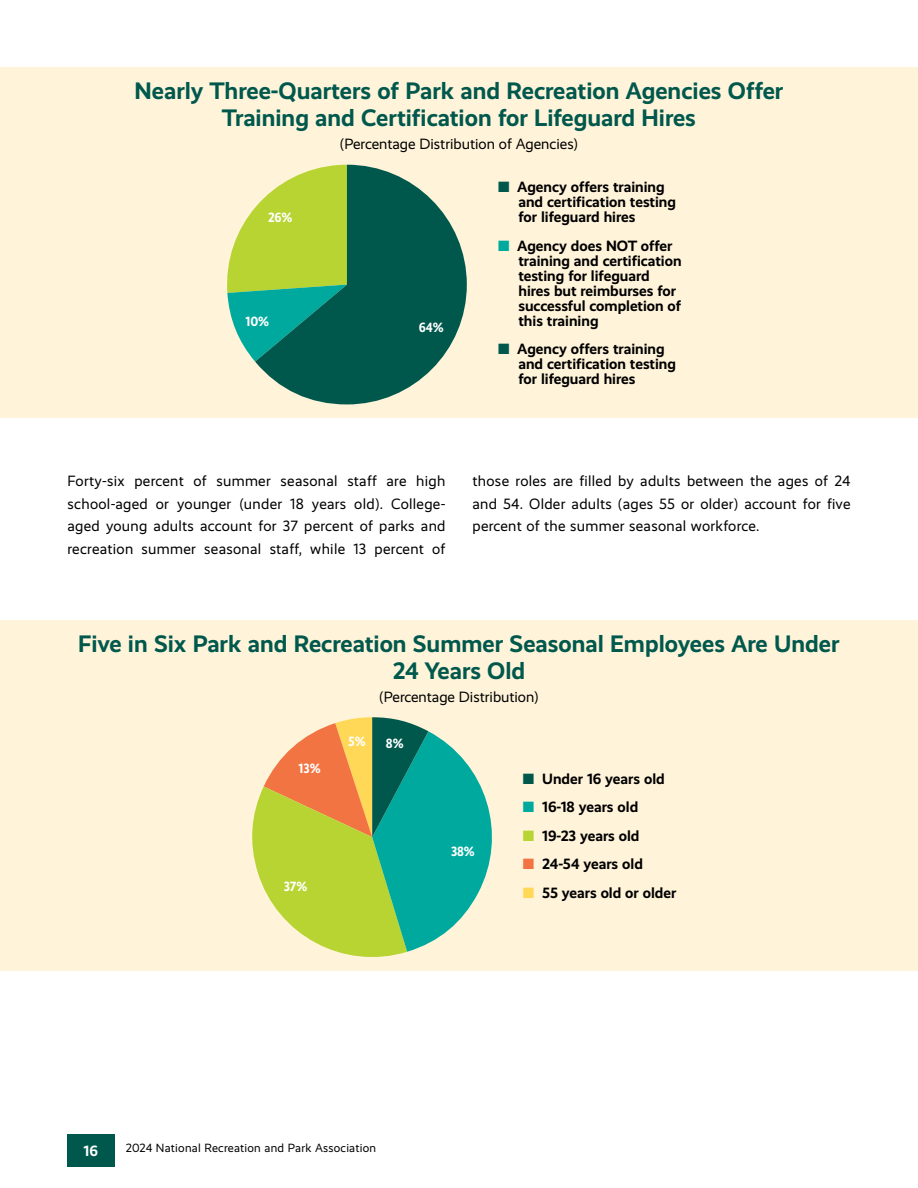
<style>
.page{position:relative;width:918px;height:1188px;background:#fff}
.page>*{position:absolute;margin:0;border:0;box-sizing:border-box;transform-origin:0 0}
.t1{font:700 24px/27px "Realist";color:#00584d;text-align:center}
.t2{font:15px/22.5px "Realist";letter-spacing:.015em;color:#000;text-align:justify}
.t3{font:700 15px/15px "Realist";color:#000}
.t4{font:700 15px "Realist";color:#fff}
.t5{font:700 13.5px "Realist Narrow";color:#fff}
.t6{font:12px "Realist";letter-spacing:.02em;color:#000}
.s1{color:#00584d}
.s2{color:#00a99e}
.s3{color:#b7d433}
.s4{color:#f37443}
.s5{color:#ffd857}
</style>
<div class="page">
<div style="left:68px;top:1134px;width:47px;height:33px;background:#00584d"></div>
<div style="left:0;top:620px;width:918px;height:351px;background:#fff4da"></div>
<svg style="left:252px;top:717px;width:240px;height:240px"></svg>
<div style="left:0;top:68px;width:918px;height:350px;background:#fff4da"></div>
<svg style="left:227px;top:208px;width:28px;height:154px"></svg>
<svg style="left:255px;top:165px;width:212px;height:239px;fill:#00584d"></svg>
<h1 class="t1" style="left:135px;top:78px;width:650px">Nearly Three-Quarters of Park and Recreation Agencies Offer<br>Training and Certification for Lifeguard Hires</h1>
<p class="t2" style="left:340px;top:133px;width:240px">(Percentage Distribution of Agencies)</p>
<p class="t3" style="left:518px;top:180px;width:159px;text-indent:-20px"><span class="s1">■</span> Agency offers training and certification testing for lifeguard hires</p>
<p class="t3" style="left:518px;top:238px;width:165px;text-indent:-20px"><span class="s2">■</span> Agency does NOT offer training and certification testing for lifeguard hires but reimburses for successful completion of this training</p>
<p class="t3" style="left:518px;top:342px;width:159px;text-indent:-20px"><span class="s1">■</span> Agency offers training and certification testing for lifeguard hires</p>
<p class="t5" style="left:268px;top:210px;width:26px">26%</p>
<p class="t5" style="left:245px;top:313px;width:25px">10%</p>
<p class="t5" style="left:419px;top:320px;width:26px">64%</p>
<p class="t2" style="left:68px;top:470px;width:380px">Forty-six percent of summer seasonal staff are high school-aged or younger (under 18 years old). College&shy;aged young adults account for 37 percent of parks and recreation summer seasonal staff, while 13 percent of</p>
<p class="t2" style="left:472px;top:470px;width:380px">those roles are filled by adults between the ages of 24 and 54. Older adults (ages 55 or older) account for five percent of the summer seasonal workforce.</p>
<h1 class="t1" style="left:78px;top:631px;width:763px">Five in Six Park and Recreation Summer Seasonal Employees Are Under<br>24 Years Old</h1>
<p class="t2" style="left:379px;top:686px;width:161px">(Percentage Distribution)</p>
<p class="t5" style="left:299px;top:760px;width:23px">13%</p>
<p class="t5" style="left:348px;top:734px;width:19px">5%</p>
<p class="t5" style="left:386px;top:735px;width:19px">8%</p>
<p class="t5" style="left:284px;top:878px;width:25px">37%</p>
<p class="t5" style="left:451px;top:844px;width:25px">38%</p>
<p class="t3" style="left:523px;top:771px;width:143px"><span class="s1">■</span> Under 16 years old</p>
<p class="t3" style="left:523px;top:800px;width:117px"><span class="s2">■</span> 16-18 years old</p>
<p class="t3" style="left:523px;top:828px;width:118px"><span class="s3">■</span> 19-23 years old</p>
<p class="t3" style="left:523px;top:857px;width:122px"><span class="s4">■</span> 24-54 years old</p>
<p class="t3" style="left:523px;top:885px;width:155px"><span class="s5">■</span> 55 years old or older</p>
<p class="t4" style="left:84px;top:1142px;width:16px">16</p>
<p class="t6" style="left:126px;top:1141px;width:252px">2024 National Recreation and Park Association</p>
</div>
